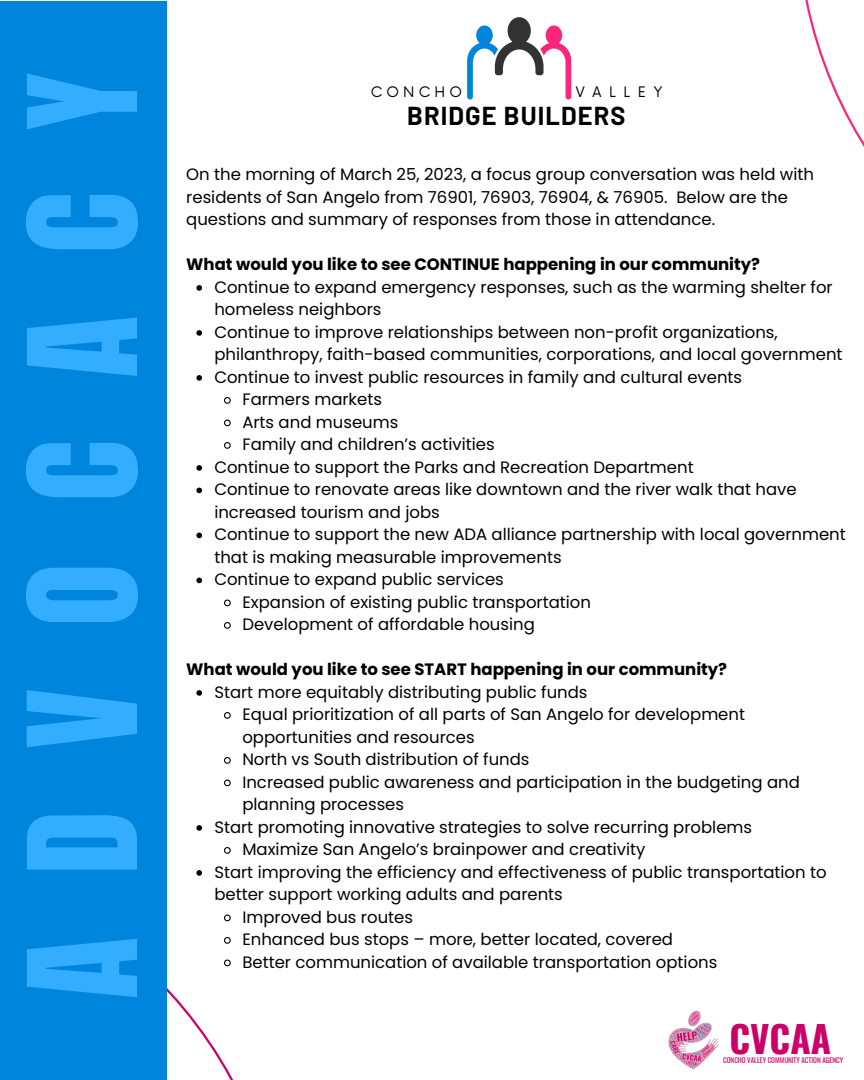
<style>
.page{position:relative;width:864px;height:1080px;background:#fff}
.page>*{position:absolute;margin:0;border:0;box-sizing:border-box;transform-origin:0 0}
.t1{font:128.1px "Anton";letter-spacing:.49em;color:#33aeff}
.t2{font:700 36.9px "Oswald";color:#c06}
.t3{font:700 25.35px "Barlow";letter-spacing:.045em;color:#000}
.t4{font:16.5px/22.5px "Poppins";color:#000}
.t5{font:700 16.5px "Poppins";color:#000}
.t6{font:14.1px "Now";letter-spacing:.42em;color:#000}
.t7{font:7.05px "Oswald";color:#c06}
</style>
<div class="page">
<svg style="left:805px;top:0;width:59px;height:147px"></svg>
<svg style="left:167px;top:988px;width:66px;height:92px"></svg>
<div style="left:0;top:1px;width:167px;height:1079px;background:#0085dd"></div>
<svg style="left:467px;top:17px;width:104px;height:83px"></svg>
<svg style="left:196px;top:285px;width:6px;height:6px"></svg>
<svg style="left:196px;top:330px;width:6px;height:6px"></svg>
<svg style="left:196px;top:375px;width:6px;height:6px"></svg>
<svg style="left:224px;top:397px;width:7px;height:7px"></svg>
<svg style="left:224px;top:419px;width:7px;height:8px"></svg>
<svg style="left:224px;top:442px;width:7px;height:7px"></svg>
<svg style="left:196px;top:465px;width:6px;height:6px"></svg>
<svg style="left:196px;top:488px;width:6px;height:5px"></svg>
<svg style="left:196px;top:533px;width:6px;height:5px"></svg>
<svg style="left:196px;top:578px;width:6px;height:5px"></svg>
<svg style="left:224px;top:599px;width:7px;height:8px"></svg>
<svg style="left:224px;top:622px;width:7px;height:7px"></svg>
<svg style="left:196px;top:690px;width:6px;height:6px"></svg>
<svg style="left:224px;top:712px;width:7px;height:7px"></svg>
<svg style="left:224px;top:757px;width:7px;height:7px"></svg>
<svg style="left:224px;top:779px;width:7px;height:8px"></svg>
<svg style="left:196px;top:825px;width:6px;height:6px"></svg>
<svg style="left:224px;top:847px;width:7px;height:7px"></svg>
<svg style="left:196px;top:870px;width:6px;height:6px"></svg>
<svg style="left:224px;top:914px;width:7px;height:8px"></svg>
<svg style="left:224px;top:937px;width:7px;height:7px"></svg>
<svg style="left:224px;top:959px;width:7px;height:8px"></svg>
<img style="left:668px;top:1010px;width:51px;height:60px">
<h1 class="t1" style="left:-9px;top:999px;width:928px;rotate:-90deg">ADVOCACY</h1>
<p class="t6" style="left:371px;top:84px;width:93px">CONCHO</p>
<p class="t6" style="left:576px;top:84px;width:88px">VALLEY</p>
<h3 class="t3" style="left:407px;top:100px;width:220px">BRIDGE BUILDERS</h3>
<p class="t4" style="left:186px;top:163px;width:629px">On the morning of March 25, 2023, a focus group conversation was held with residents of San Angelo from 76901, 76903, 76904, &amp; 76905. Below are the questions and summary of responses from those in attendance.</p>
<p class="t5" style="left:186px;top:253px;width:575px">What would you like to see CONTINUE happening in our community?</p>
<p class="t4" style="left:214px;top:276px;width:620px">Continue to expand emergency responses, such as the warming shelter for</p>
<p class="t4" style="left:214px;top:298px;width:169px">homeless neighbors</p>
<p class="t4" style="left:214px;top:321px;width:565px">Continue to improve relationships between non-profit organizations,</p>
<p class="t4" style="left:214px;top:343px;width:630px">philanthropy, faith-based communities, corporations, and local government</p>
<p class="t4" style="left:214px;top:366px;width:529px">Continue to invest public resources in family and cultural events</p>
<p class="t4" style="left:242px;top:388px;width:141px">Farmers markets</p>
<p class="t4" style="left:242px;top:411px;width:158px">Arts and museums</p>
<p class="t4" style="left:242px;top:433px;width:254px">Family and children’s activities</p>
<p class="t4" style="left:214px;top:456px;width:481px">Continue to support the Parks and Recreation Department</p>
<p class="t4" style="left:214px;top:478px;width:584px">Continue to renovate areas like downtown and the river walk that have</p>
<p class="t4" style="left:214px;top:501px;width:227px">increased tourism and jobs</p>
<p class="t4" style="left:214px;top:523px;width:633px">Continue to support the new ADA alliance partnership with local government</p>
<p class="t4" style="left:214px;top:546px;width:349px">that is making measurable improvements</p>
<p class="t4" style="left:214px;top:568px;width:291px">Continue to expand public services</p>
<p class="t4" style="left:242px;top:591px;width:350px">Expansion of existing public transportation</p>
<p class="t4" style="left:242px;top:613px;width:294px">Development of affordable housing</p>
<p class="t5" style="left:186px;top:658px;width:542px">What would you like to see START happening in our community?</p>
<p class="t4" style="left:214px;top:681px;width:375px">Start more equitably distributing public funds</p>
<p class="t4" style="left:242px;top:703px;width:504px">Equal prioritization of all parts of San Angelo for development</p>
<p class="t4" style="left:242px;top:726px;width:234px">opportunities and resources</p>
<p class="t4" style="left:242px;top:748px;width:289px">North vs South distribution of funds</p>
<p class="t4" style="left:242px;top:771px;width:559px">Increased public awareness and participation in the budgeting and</p>
<p class="t4" style="left:242px;top:793px;width:163px">planning processes</p>
<p class="t4" style="left:214px;top:816px;width:539px">Start promoting innovative strategies to solve recurring problems</p>
<p class="t4" style="left:242px;top:838px;width:404px">Maximize San Angelo’s brainpower and creativity</p>
<p class="t4" style="left:214px;top:861px;width:614px">Start improving the efficiency and effectiveness of public transportation to</p>
<p class="t4" style="left:214px;top:883px;width:350px">better support working adults and parents</p>
<p class="t4" style="left:242px;top:906px;width:172px">Improved bus routes</p>
<p class="t4" style="left:242px;top:928px;width:432px">Enhanced bus stops – more, better located, covered</p>
<p class="t4" style="left:242px;top:951px;width:477px">Better communication of available transportation options</p>
<h2 class="t2" style="left:729px;top:1010px;width:103px">CVCAA</h2>
<p class="t7" style="left:723px;top:1054px;width:121px">CONCHO VALLEY COMMUNITY ACTION AGENCY</p>
</div>
